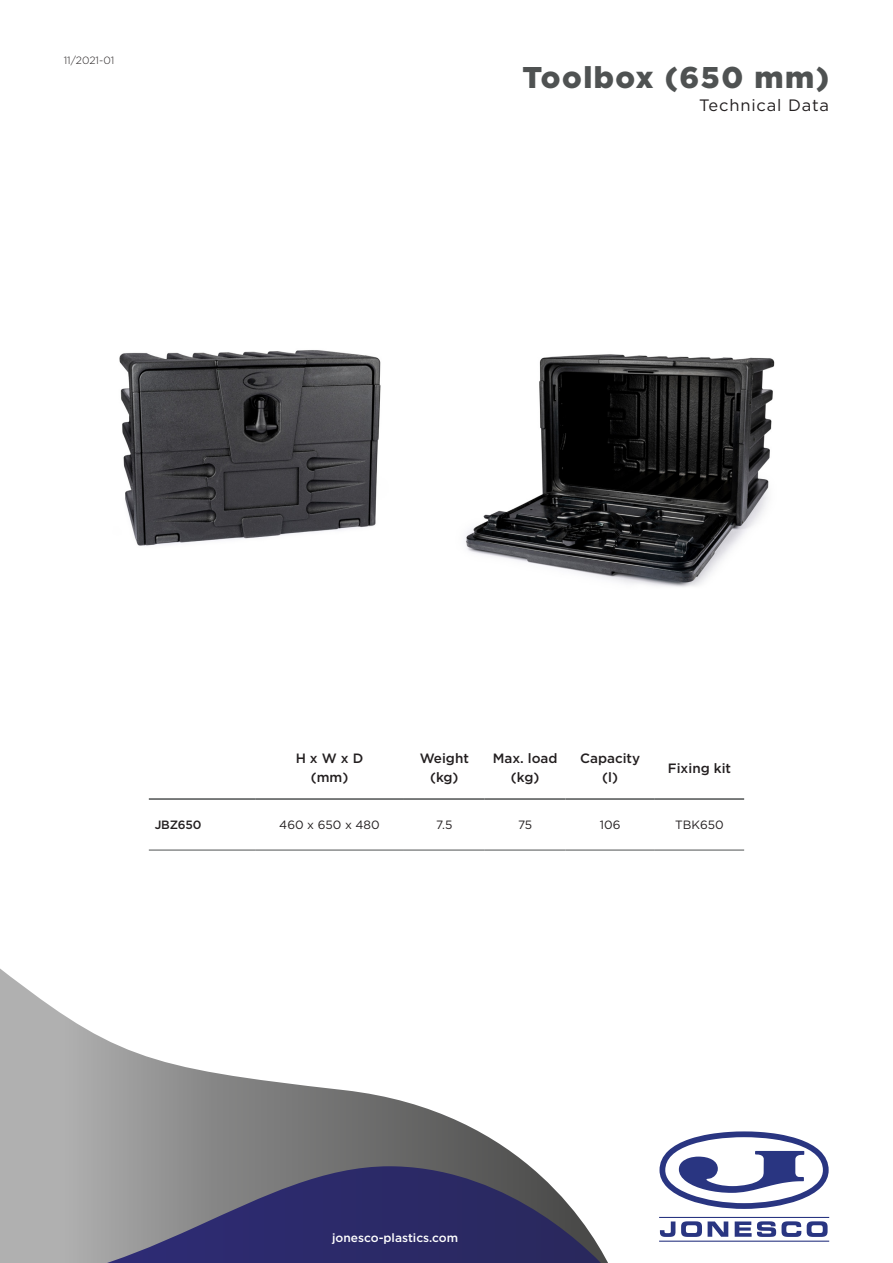
<style>
.page{position:relative;width:893px;height:1263px;background:#fff}
.page>*{position:absolute;margin:0;border:0;box-sizing:border-box;transform-origin:0 0}
.t1{font:900 30px "Gotham";letter-spacing:.05em;color:#4f5252}
.t2{font:16.5px "Gotham";letter-spacing:.05em;color:#231f20}
.Table_Header{font:500 13.5px "Gotham";color:#231f20}
.Table_Body{font:12px "Gotham";color:#231f20}
.t3{font:500 12px "Gotham";color:#fff}
.Table_Part{font:500 12px "Gotham";letter-spacing:-.02em;color:#231f20}
.t4{font:300 10.5px "Gotham";color:#231f20}
</style>
<div class="page">
<svg style="left:0;top:968px;width:530px;height:295px"></svg>
<svg style="left:62px;top:1166px;width:546px;height:97px;background:#5a597c"></svg>
<svg style="left:659px;top:1131px;width:170px;height:111px"></svg>
<img style="left:465px;top:354px;width:310px;height:233px">
<img style="left:119px;top:350px;width:262px;height:196px">
<svg style="left:149px;top:849px;width:595px;height:1px"></svg>
<hr style="left:149px;top:798px;width:106px;height:2px;background:#4f5252">
<hr style="left:255px;top:798px;width:149px;height:2px;background:#4f5252">
<hr style="left:404px;top:798px;width:81px;height:2px;background:#4f5252">
<hr style="left:485px;top:798px;width:81px;height:2px;background:#4f5252">
<hr style="left:566px;top:798px;width:89px;height:2px;background:#4f5252">
<hr style="left:655px;top:798px;width:89px;height:2px;background:#4f5252">
<hr style="left:149px;top:850px;width:106px;height:1px;background:#4f5252">
<hr style="left:255px;top:850px;width:149px;height:1px;background:#4f5252">
<hr style="left:404px;top:850px;width:81px;height:1px;background:#4f5252">
<hr style="left:485px;top:850px;width:81px;height:1px;background:#4f5252">
<hr style="left:566px;top:850px;width:89px;height:1px;background:#4f5252">
<hr style="left:655px;top:850px;width:89px;height:1px;background:#4f5252">
<p class="t4" style="left:64px;top:53px;width:52px">11/2021-01</p>
<h1 class="t1" style="left:522px;top:56px;width:308px">Toolbox (650 mm)</h1>
<p class="t2" style="left:699px;top:95px;width:131px">Technical Data</p>
<p class="Table_Header" style="left:296px;top:749px;width:69px">H x W x D</p>
<p class="Table_Header" style="left:311px;top:769px;width:39px">(mm)</p>
<p class="Table_Header" style="left:420px;top:749px;width:51px">Weight</p>
<p class="Table_Header" style="left:430px;top:769px;width:30px">(kg)</p>
<p class="Table_Header" style="left:493px;top:749px;width:66px">Max. load</p>
<p class="Table_Header" style="left:511px;top:769px;width:30px">(kg)</p>
<p class="Table_Header" style="left:580px;top:749px;width:62px">Capacity</p>
<p class="Table_Header" style="left:602px;top:769px;width:17px">(l)</p>
<p class="Table_Header" style="left:668px;top:759px;width:65px">Fixing kit</p>
<p class="Table_Part" style="left:155px;top:817px;width:48px">JBZ650</p>
<p class="Table_Body" style="left:279px;top:817px;width:102px">460 x 650 x 480</p>
<p class="Table_Body" style="left:436px;top:817px;width:18px">7.5</p>
<p class="Table_Body" style="left:518px;top:817px;width:16px">75</p>
<p class="Table_Body" style="left:600px;top:817px;width:22px">106</p>
<p class="Table_Body" style="left:675px;top:817px;width:50px">TBK650</p>
<p class="t3" style="left:332px;top:1229px;width:128px">jonesco-plastics.com</p>
</div>
